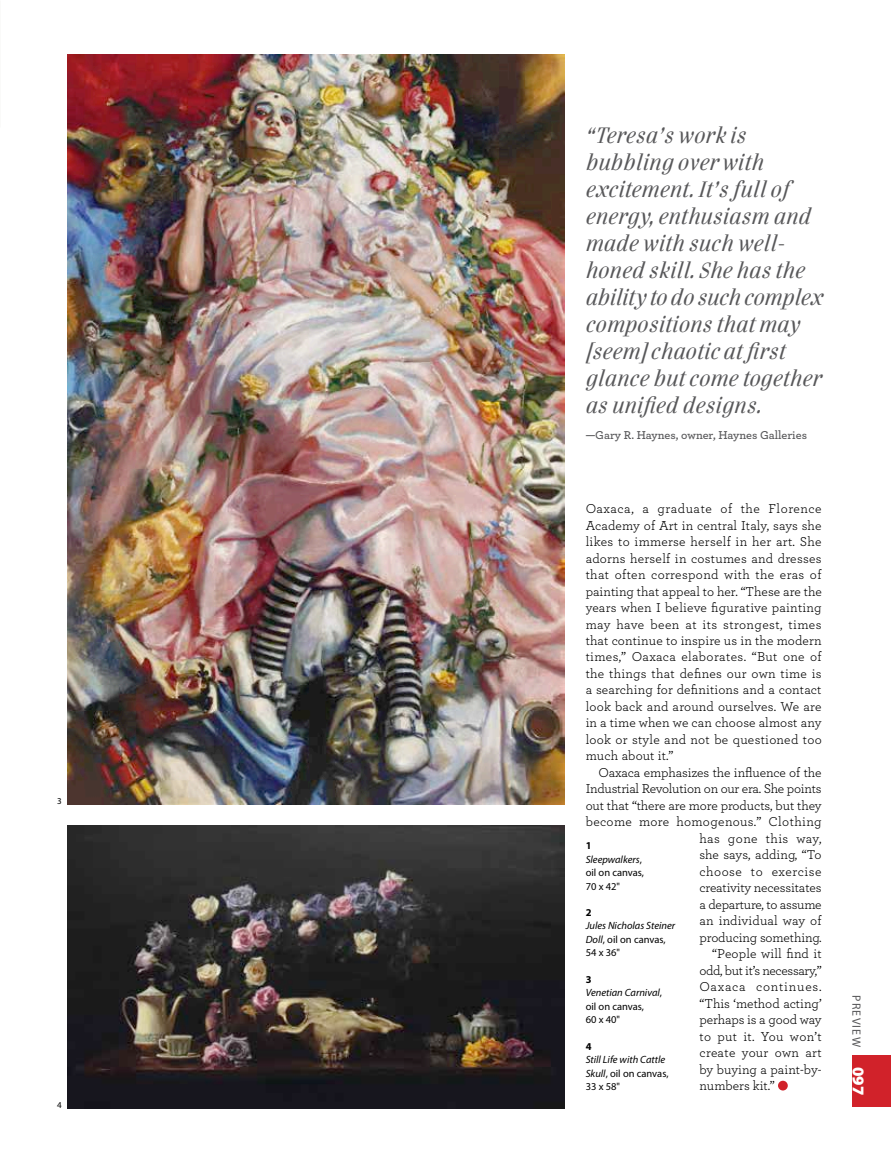
<style>
.page{position:relative;width:891px;height:1161px;background:#fff}
.page>*{position:absolute;margin:0;border:0;box-sizing:border-box;transform-origin:0 0}
.t1{font:italic 21px/27px "Danubia OT";color:#58585a}
.t2{font:900 16.5px "Myriad Pro";color:#fff}
.t3{font:13.5px/16.5px "Archer";letter-spacing:-.005em;color:#000;text-align:justify}
.t4{font:13.5px "Archer";letter-spacing:.025em;color:#000}
.t5{font:13.5px "Archer";letter-spacing:-.025em;color:#000}
.t6{font:13.5px "Archer";letter-spacing:.035em;color:#000}
.t7{font:13.5px "Archer";letter-spacing:.06em;color:#000}
.t8{font:13.5px "Archer";letter-spacing:.02em;color:#000}
.t9{font:600 12px "Archer";color:#58585a}
.t10{font:12px "Myriad Pro";letter-spacing:.1em;color:#58585a}
.t11{font:italic 10.5px/13.5px "Myriad Pro";color:#000}
.t12{font:10.5px/13.5px "Myriad Pro";color:#000}
.t13{font:700 10.5px "Myriad Pro";color:#000}
.t14{font:9px "Myriad Pro";color:#000}
.s1{font-weight:700}
.s2{font-style:italic}
.s3{font-style:normal}
</style>
<div class="page">
<div style="left:853px;top:1055px;width:38px;height:52px;background:#d1222a"></div>
<div style="left:778px;top:1081px;width:10px;height:10px;background:#d1222a;border-radius:50%"></div>
<img style="left:67px;top:54px;width:497px;height:750px">
<img style="left:67px;top:825px;width:497px;height:283px">
<p class="t14" style="left:57px;top:797px;width:6px">3</p>
<p class="t14" style="left:57px;top:1101px;width:6px">4</p>
<p class="t1" style="left:586px;top:121px;width:239px">“Teresa’s work is bubbling over with excitement. It’s full of energy, enthusiasm and made with such well&shy;honed skill. She has the ability to do such complex compositions that may [seem] chaotic at first glance but come together as unified designs.</p>
<p class="t9" style="left:586px;top:426px;width:223px">—Gary R. Haynes, owner, Haynes Galleries</p>
<p class="t3" style="left:586px;top:500px;width:238px">Oaxaca, a graduate of the Florence Academy of Art in central Italy, says she likes to immerse herself in her art. She adorns herself in costumes and dresses that often correspond with the eras of painting that appeal to her. “These are the years when I believe figurative painting may have been at its strongest, times that continue to inspire us in the modern times,” Oaxaca elaborates. “But one of the things that defines our own time is a searching for definitions and a contact look back and around ourselves. We are in a time when we can choose almost any look or style and not be questioned too much about it.”</p>
<p class="t3" style="left:598px;top:764px;width:225px">Oaxaca emphasizes the influence of the</p>
<p class="t3" style="left:586px;top:780px;width:238px">Industrial Revolution on our era. She points</p>
<p class="t3" style="left:586px;top:797px;width:237px">out that “there are more products, but they</p>
<p class="t4" style="left:586px;top:813px;width:237px">become more homogenous.” Clothing</p>
<p class="t4" style="left:699px;top:829px;width:124px">has gone this way,</p>
<p class="t3" style="left:699px;top:846px;width:124px">she says, adding, “To</p>
<p class="t6" style="left:699px;top:862px;width:124px">choose to exercise</p>
<p class="t3" style="left:699px;top:879px;width:124px">creativity necessitates</p>
<p class="t3" style="left:699px;top:896px;width:124px">a departure, to assume</p>
<p class="t3" style="left:699px;top:912px;width:124px">an individual way of</p>
<p class="t3" style="left:699px;top:929px;width:124px">producing something.</p>
<p class="t3" style="left:712px;top:945px;width:111px">“People will find it</p>
<p class="t5" style="left:699px;top:961px;width:124px">odd, but it’s necessary,”</p>
<p class="t7" style="left:699px;top:978px;width:124px">Oaxaca continues.</p>
<p class="t3" style="left:699px;top:995px;width:124px">“This ‘method acting’</p>
<p class="t3" style="left:699px;top:1011px;width:124px">perhaps is a good way</p>
<p class="t8" style="left:699px;top:1027px;width:124px">to put it. You won’t</p>
<p class="t4" style="left:699px;top:1044px;width:124px">create your own art</p>
<p class="t3" style="left:699px;top:1061px;width:124px">by buying a paint-by-</p>
<p class="t3" style="left:699px;top:1077px;width:77px">numbers kit.”</p>
<p class="t12" style="left:586px;top:839px;width:60px"><span class="s1">1<br></span><span class="s2">Sleepwalkers</span>, oil on canvas,<br>70 x 42"</p>
<p class="t13" style="left:586px;top:907px;width:7px">2</p>
<p class="t11" style="left:586px;top:919px;width:91px">Jules Nicholas Steiner<br>Doll<span class="s3">, oil on canvas,<br>54 x 36"</span></p>
<p class="t12" style="left:586px;top:973px;width:78px"><span class="s1">3<br></span><span class="s2">Venetian Carnival</span>, oil on canvas,<br>60 x 40"</p>
<p class="t13" style="left:586px;top:1040px;width:7px">4</p>
<p class="t11" style="left:586px;top:1053px;width:84px">Still Life with Cattle<br>Skull<span class="s3">, oil on canvas,<br>33 x 58"</span></p>
<p class="t10" style="left:863px;top:995px;width:53px;rotate:90deg">PREVIEW</p>
<p class="t2" style="left:868px;top:1067px;width:30px;rotate:90deg">097</p>
</div>
